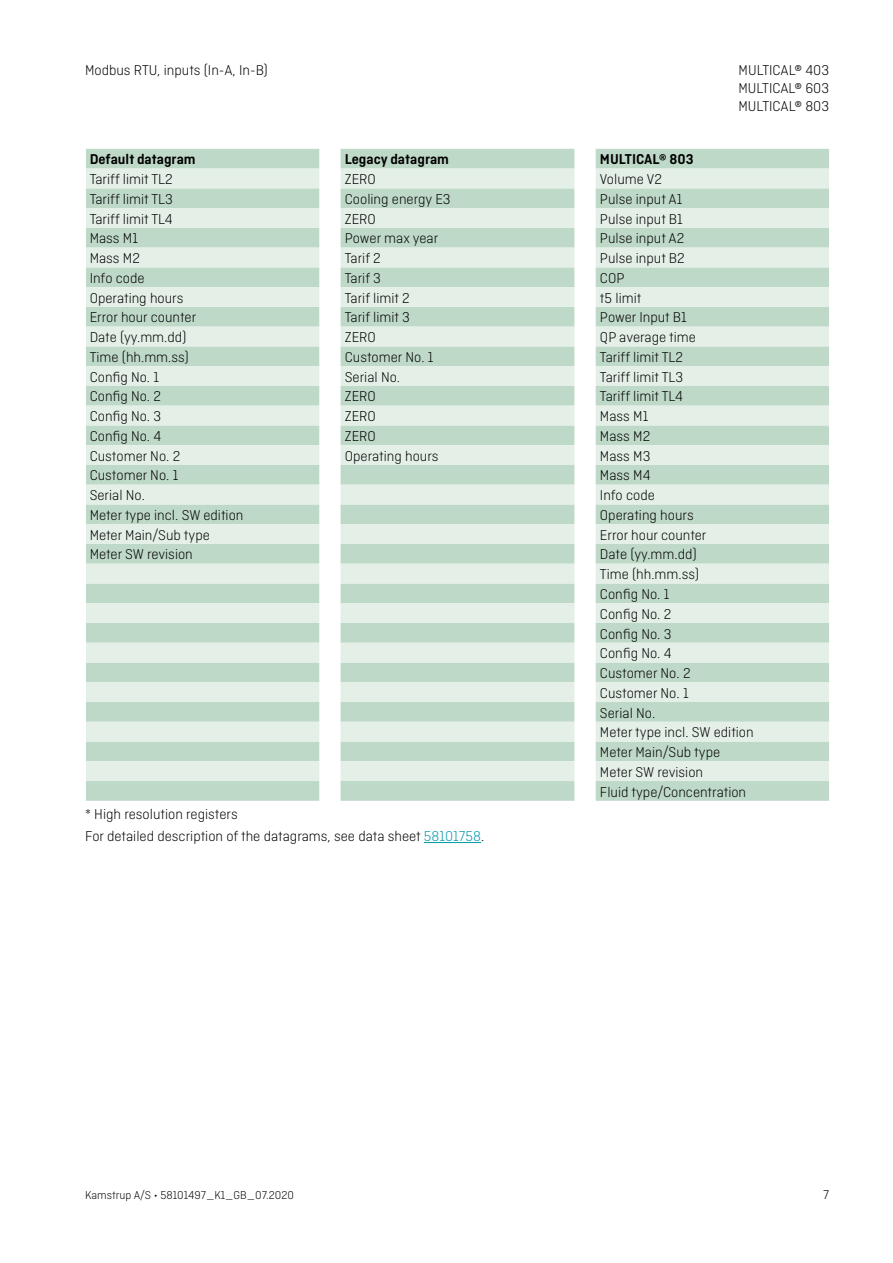
<style>
.page{position:relative;width:893px;height:1263px;background:#fff}
.page>*{position:absolute;margin:0;border:0;box-sizing:border-box;transform-origin:0 0}
.t1{font:300 15px/19.8px "Ciutadella";color:#000}
.t2{font:600 15px "Ciutadella";color:#000}
.t3{font:300 13.5px "Ciutadella";color:#000}
.t4{font:300 12px "Ciutadella";color:#000}
.s1{color:#0099a8}
</style>
<div class="page">
<hr style="left:424px;top:842px;width:57px;height:1px;background:#0099a8">
<svg style="left:86px;top:149px;width:743px;height:652px;background:#c3dbcc"></svg>
<svg style="left:86px;top:169px;width:743px;height:612px;background:#d5e6da"></svg>
<p class="t1" style="left:85px;top:60px;width:184px">Modbus RTU, inputs (In-A, In-B)</p>
<p class="t1" style="left:738px;top:61px;width:92px;line-height:18px;text-align:justify">MULTICAL® 403<br>MULTICAL® 603<br>MULTICAL® 803</p>
<p class="t2" style="left:90px;top:151px;width:107px">Default datagram</p>
<p class="t2" style="left:345px;top:151px;width:106px">Legacy datagram</p>
<p class="t2" style="left:600px;top:151px;width:95px">MULTICAL® 803</p>
<p class="t1" style="left:90px;top:169px;width:85px">Tariff limit TL2</p>
<p class="t1" style="left:345px;top:169px;width:33px">ZERO</p>
<p class="t1" style="left:600px;top:169px;width:64px">Volume V2</p>
<p class="t1" style="left:90px;top:189px;width:85px">Tariff limit TL3</p>
<p class="t1" style="left:345px;top:189px;width:107px">Cooling energy E3</p>
<p class="t1" style="left:600px;top:189px;width:84px">Pulse input A1</p>
<p class="t1" style="left:90px;top:209px;width:84px">Tariff limit TL4</p>
<p class="t1" style="left:345px;top:209px;width:33px">ZERO</p>
<p class="t1" style="left:600px;top:209px;width:84px">Pulse input B1</p>
<p class="t1" style="left:90px;top:228px;width:50px">Mass M1</p>
<p class="t1" style="left:345px;top:228px;width:95px">Power max year</p>
<p class="t1" style="left:600px;top:228px;width:86px">Pulse input A2</p>
<p class="t1" style="left:90px;top:248px;width:52px">Mass M2</p>
<p class="t1" style="left:345px;top:248px;width:38px">Tarif 2</p>
<p class="t1" style="left:600px;top:248px;width:86px">Pulse input B2</p>
<p class="t1" style="left:90px;top:268px;width:56px">Info code</p>
<p class="t1" style="left:345px;top:268px;width:38px">Tarif 3</p>
<p class="t1" style="left:600px;top:268px;width:26px">COP</p>
<p class="t1" style="left:90px;top:288px;width:95px">Operating hours</p>
<p class="t1" style="left:345px;top:288px;width:66px">Tarif limit 2</p>
<p class="t1" style="left:600px;top:288px;width:43px">t5 limit</p>
<p class="t1" style="left:90px;top:307px;width:108px">Error hour counter</p>
<p class="t1" style="left:345px;top:307px;width:67px">Tarif limit 3</p>
<p class="t1" style="left:600px;top:307px;width:88px">Power Input B1</p>
<p class="t1" style="left:90px;top:327px;width:98px">Date (yy.mm.dd)</p>
<p class="t1" style="left:345px;top:327px;width:33px">ZERO</p>
<p class="t1" style="left:600px;top:327px;width:98px">QP average time</p>
<p class="t1" style="left:90px;top:347px;width:101px">Time (hh.mm.ss)</p>
<p class="t1" style="left:345px;top:347px;width:90px">Customer No. 1</p>
<p class="t1" style="left:600px;top:347px;width:85px">Tariff limit TL2</p>
<p class="t1" style="left:90px;top:367px;width:71px">Config No. 1</p>
<p class="t1" style="left:345px;top:367px;width:57px">Serial No.</p>
<p class="t1" style="left:600px;top:367px;width:85px">Tariff limit TL3</p>
<p class="t1" style="left:90px;top:387px;width:73px">Config No. 2</p>
<p class="t1" style="left:345px;top:387px;width:33px">ZERO</p>
<p class="t1" style="left:600px;top:387px;width:84px">Tariff limit TL4</p>
<p class="t1" style="left:90px;top:406px;width:73px">Config No. 3</p>
<p class="t1" style="left:345px;top:406px;width:33px">ZERO</p>
<p class="t1" style="left:600px;top:406px;width:50px">Mass M1</p>
<p class="t1" style="left:90px;top:426px;width:73px">Config No. 4</p>
<p class="t1" style="left:345px;top:426px;width:33px">ZERO</p>
<p class="t1" style="left:600px;top:426px;width:52px">Mass M2</p>
<p class="t1" style="left:90px;top:446px;width:92px">Customer No. 2</p>
<p class="t1" style="left:345px;top:446px;width:95px">Operating hours</p>
<p class="t1" style="left:600px;top:446px;width:52px">Mass M3</p>
<p class="t1" style="left:90px;top:466px;width:90px">Customer No. 1</p>
<p class="t1" style="left:600px;top:466px;width:52px">Mass M4</p>
<p class="t1" style="left:90px;top:485px;width:57px">Serial No.</p>
<p class="t1" style="left:600px;top:485px;width:56px">Info code</p>
<p class="t1" style="left:90px;top:505px;width:155px">Meter type incl. SW edition</p>
<p class="t1" style="left:600px;top:505px;width:95px">Operating hours</p>
<p class="t1" style="left:90px;top:525px;width:122px">Meter Main/Sub type</p>
<p class="t1" style="left:600px;top:525px;width:108px">Error hour counter</p>
<p class="t1" style="left:90px;top:545px;width:105px">Meter SW revision</p>
<p class="t1" style="left:600px;top:545px;width:155px">Date (yy.mm.dd)<br>Time (hh.mm.ss)<br>Config No. 1<br>Config No. 2<br>Config No. 3<br>Config No. 4<br>Customer No. 2<br>Customer No. 1<br>Serial No.<br>Meter type incl. SW edition<br>Meter Main/Sub type<br>Meter SW revision<br>Fluid type/Concentration</p>
<p class="t1" style="left:85px;top:803px;width:401px;line-height:22.2px">* High resolution registers<br>For detailed description of the datagrams, see data sheet <span class="s1">58101758</span>.</p>
<p class="t4" style="left:85px;top:1189px;width:211px">Kamstrup A/S • 58101497_K1_GB_07.2020</p>
<p class="t3" style="left:823px;top:1187px;width:7px">7</p>
</div>
